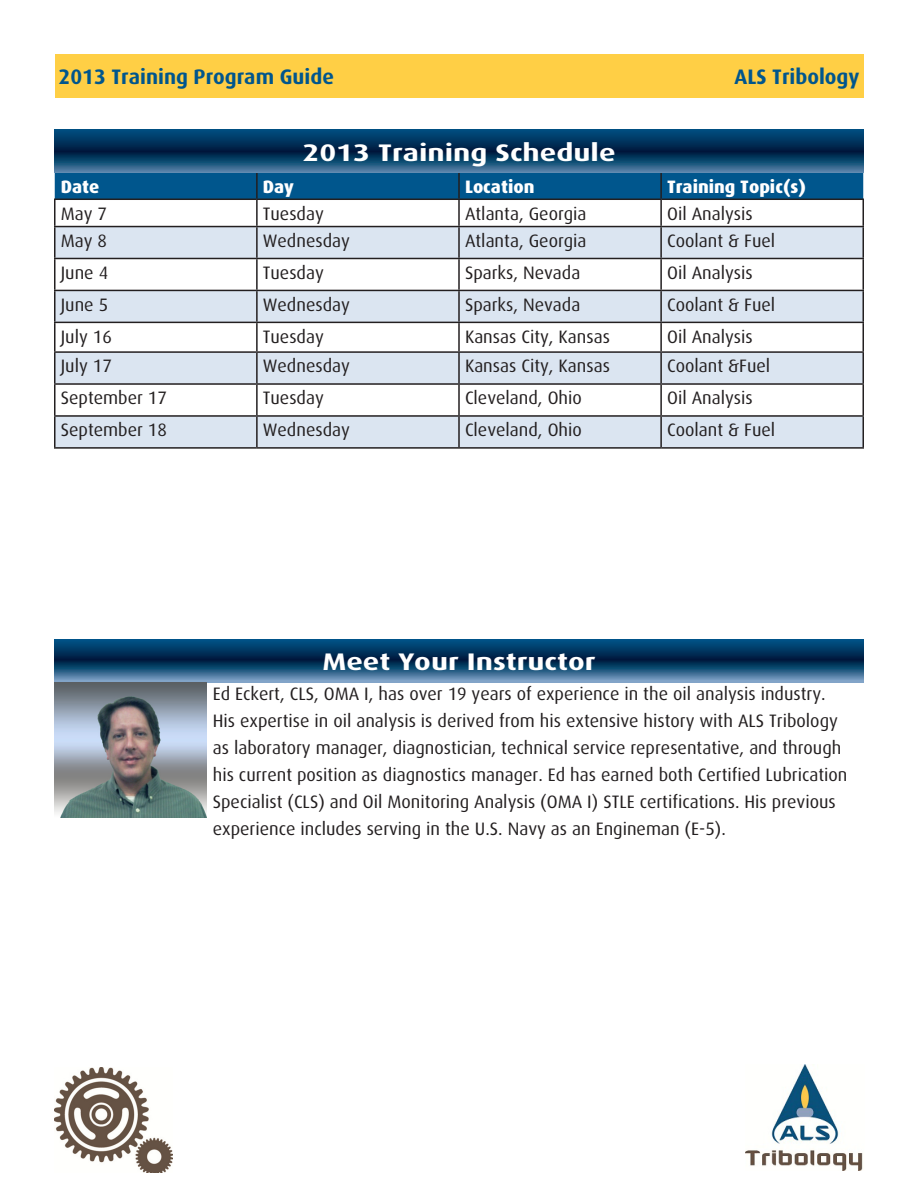
<style>
.page{position:relative;width:918px;height:1188px;background:#fff}
.page>*{position:absolute;margin:0;border:0;box-sizing:border-box;transform-origin:0 0}
.Topic_Headers{font:700 24px "Dax";color:#fff;scale:1.25 1}
.t1{font:700 21px "Dax";color:#00568d}
.General_Text{font:18px/27px "Dax";color:#231f20}
.General_Text-2{font:800 18px "Dax";color:#fff}
</style>
<div class="page">
<div style="left:56px;top:54px;width:808px;height:44px;background:#ffcf45"></div>
<img style="left:745px;top:1065px;width:118px;height:106px">
<img style="left:54px;top:1067px;width:119px;height:106px">
<div style="left:55px;top:173px;width:808px;height:26px;background:#00568d"></div>
<svg style="left:56px;top:227px;width:806px;height:220px;fill:#dbe5f1"></svg>
<hr style="left:256px;top:173px;width:2px;height:26px;background:#231f20">
<hr style="left:458px;top:173px;width:2px;height:26px;background:#231f20">
<hr style="left:660px;top:173px;width:2px;height:26px;background:#231f20">
<hr style="left:54px;top:199px;width:203px;height:1px;background:#231f20">
<hr style="left:54px;top:200px;width:2px;height:26px;background:#231f20">
<hr style="left:257px;top:199px;width:202px;height:1px;background:#231f20">
<hr style="left:256px;top:200px;width:2px;height:26px;background:#231f20">
<hr style="left:459px;top:199px;width:202px;height:1px;background:#231f20">
<hr style="left:458px;top:200px;width:2px;height:26px;background:#231f20">
<hr style="left:661px;top:199px;width:203px;height:1px;background:#231f20">
<hr style="left:660px;top:200px;width:2px;height:26px;background:#231f20">
<hr style="left:862px;top:200px;width:2px;height:26px;background:#231f20">
<hr style="left:54px;top:226px;width:203px;height:1px;background:#231f20">
<hr style="left:54px;top:227px;width:2px;height:31px;background:#231f20">
<hr style="left:257px;top:226px;width:202px;height:1px;background:#231f20">
<hr style="left:256px;top:227px;width:2px;height:31px;background:#231f20">
<hr style="left:459px;top:226px;width:202px;height:1px;background:#231f20">
<hr style="left:458px;top:227px;width:2px;height:31px;background:#231f20">
<hr style="left:661px;top:226px;width:203px;height:1px;background:#231f20">
<hr style="left:660px;top:227px;width:2px;height:31px;background:#231f20">
<hr style="left:862px;top:227px;width:2px;height:31px;background:#231f20">
<hr style="left:54px;top:258px;width:203px;height:1px;background:#231f20">
<hr style="left:54px;top:259px;width:2px;height:31px;background:#231f20">
<hr style="left:257px;top:258px;width:202px;height:1px;background:#231f20">
<hr style="left:256px;top:259px;width:2px;height:31px;background:#231f20">
<hr style="left:459px;top:258px;width:202px;height:1px;background:#231f20">
<hr style="left:458px;top:259px;width:2px;height:31px;background:#231f20">
<hr style="left:661px;top:258px;width:203px;height:1px;background:#231f20">
<hr style="left:660px;top:259px;width:2px;height:31px;background:#231f20">
<hr style="left:862px;top:259px;width:2px;height:31px;background:#231f20">
<hr style="left:54px;top:290px;width:203px;height:1px;background:#231f20">
<hr style="left:54px;top:291px;width:2px;height:31px;background:#231f20">
<hr style="left:257px;top:290px;width:202px;height:1px;background:#231f20">
<hr style="left:256px;top:291px;width:2px;height:31px;background:#231f20">
<hr style="left:459px;top:290px;width:202px;height:1px;background:#231f20">
<hr style="left:458px;top:291px;width:2px;height:31px;background:#231f20">
<hr style="left:661px;top:290px;width:203px;height:1px;background:#231f20">
<hr style="left:660px;top:291px;width:2px;height:31px;background:#231f20">
<hr style="left:862px;top:291px;width:2px;height:31px;background:#231f20">
<hr style="left:54px;top:322px;width:203px;height:1px;background:#231f20">
<hr style="left:54px;top:323px;width:2px;height:28px;background:#231f20">
<hr style="left:257px;top:322px;width:202px;height:1px;background:#231f20">
<hr style="left:256px;top:323px;width:2px;height:28px;background:#231f20">
<hr style="left:459px;top:322px;width:202px;height:1px;background:#231f20">
<hr style="left:458px;top:323px;width:2px;height:28px;background:#231f20">
<hr style="left:661px;top:322px;width:203px;height:1px;background:#231f20">
<hr style="left:660px;top:323px;width:2px;height:28px;background:#231f20">
<hr style="left:862px;top:323px;width:2px;height:28px;background:#231f20">
<hr style="left:54px;top:351px;width:203px;height:2px;background:#231f20">
<hr style="left:54px;top:353px;width:2px;height:30px;background:#231f20">
<hr style="left:257px;top:351px;width:202px;height:2px;background:#231f20">
<hr style="left:256px;top:353px;width:2px;height:30px;background:#231f20">
<hr style="left:459px;top:351px;width:202px;height:2px;background:#231f20">
<hr style="left:458px;top:353px;width:2px;height:30px;background:#231f20">
<hr style="left:661px;top:351px;width:203px;height:2px;background:#231f20">
<hr style="left:660px;top:353px;width:2px;height:30px;background:#231f20">
<hr style="left:862px;top:353px;width:2px;height:30px;background:#231f20">
<hr style="left:54px;top:383px;width:203px;height:2px;background:#231f20">
<hr style="left:54px;top:385px;width:2px;height:30px;background:#231f20">
<hr style="left:257px;top:383px;width:202px;height:2px;background:#231f20">
<hr style="left:256px;top:385px;width:2px;height:30px;background:#231f20">
<hr style="left:459px;top:383px;width:202px;height:2px;background:#231f20">
<hr style="left:458px;top:385px;width:2px;height:30px;background:#231f20">
<hr style="left:661px;top:383px;width:203px;height:2px;background:#231f20">
<hr style="left:660px;top:385px;width:2px;height:30px;background:#231f20">
<hr style="left:862px;top:385px;width:2px;height:30px;background:#231f20">
<hr style="left:54px;top:415px;width:203px;height:2px;background:#231f20">
<hr style="left:54px;top:417px;width:2px;height:30px;background:#231f20">
<hr style="left:257px;top:415px;width:202px;height:2px;background:#231f20">
<hr style="left:256px;top:417px;width:2px;height:30px;background:#231f20">
<hr style="left:459px;top:415px;width:202px;height:2px;background:#231f20">
<hr style="left:458px;top:417px;width:2px;height:30px;background:#231f20">
<hr style="left:661px;top:415px;width:203px;height:2px;background:#231f20">
<hr style="left:660px;top:417px;width:2px;height:30px;background:#231f20">
<hr style="left:862px;top:417px;width:2px;height:30px;background:#231f20">
<hr style="left:54px;top:447px;width:203px;height:2px;background:#231f20">
<hr style="left:257px;top:447px;width:202px;height:2px;background:#231f20">
<hr style="left:459px;top:447px;width:202px;height:2px;background:#231f20">
<hr style="left:661px;top:447px;width:203px;height:2px;background:#231f20">
<svg style="left:54px;top:130px;width:810px;height:43px;background:#0f426a"></svg>
<svg style="left:54px;top:639px;width:810px;height:43px;background:#194c74"></svg>
<img style="left:54px;top:682px;width:152px;height:135px">
<p class="t1" style="left:58px;top:65px;width:277px">2013 Training Program Guide</p>
<p class="t1" style="left:734px;top:65px;width:127px">ALS Tribology</p>
<p class="Topic_Headers" style="left:302px;top:139px;width:252px">2013 Training Schedule</p>
<p class="General_Text-2" style="left:61px;top:177px;width:40px">Date</p>
<p class="General_Text-2" style="left:263px;top:177px;width:33px">Day</p>
<p class="General_Text-2" style="left:465px;top:177px;width:71px">Location</p>
<p class="General_Text-2" style="left:667px;top:177px;width:140px">Training Topic(s)</p>
<p class="General_Text" style="left:61px;top:200px;width:48px">May 7</p>
<p class="General_Text" style="left:263px;top:200px;width:63px">Tuesday</p>
<p class="General_Text" style="left:465px;top:200px;width:123px">Atlanta, Georgia</p>
<p class="General_Text" style="left:667px;top:200px;width:87px">Oil Analysis</p>
<p class="General_Text" style="left:61px;top:227px;width:48px">May 8</p>
<p class="General_Text" style="left:263px;top:227px;width:89px">Wednesday</p>
<p class="General_Text" style="left:465px;top:227px;width:123px">Atlanta, Georgia</p>
<p class="General_Text" style="left:667px;top:227px;width:110px">Coolant &amp; Fuel</p>
<p class="General_Text" style="left:61px;top:259px;width:49px">June 4</p>
<p class="General_Text" style="left:263px;top:259px;width:63px">Tuesday</p>
<p class="General_Text" style="left:465px;top:259px;width:117px">Sparks, Nevada</p>
<p class="General_Text" style="left:667px;top:259px;width:87px">Oil Analysis</p>
<p class="General_Text" style="left:61px;top:291px;width:49px">June 5</p>
<p class="General_Text" style="left:263px;top:291px;width:89px">Wednesday</p>
<p class="General_Text" style="left:465px;top:291px;width:117px">Sparks, Nevada</p>
<p class="General_Text" style="left:667px;top:291px;width:110px">Coolant &amp; Fuel</p>
<p class="General_Text" style="left:61px;top:323px;width:53px">July 16</p>
<p class="General_Text" style="left:263px;top:323px;width:63px">Tuesday</p>
<p class="General_Text" style="left:465px;top:323px;width:147px">Kansas City, Kansas</p>
<p class="General_Text" style="left:667px;top:323px;width:87px">Oil Analysis</p>
<p class="General_Text" style="left:61px;top:353px;width:53px">July 17</p>
<p class="General_Text" style="left:263px;top:353px;width:89px">Wednesday</p>
<p class="General_Text" style="left:465px;top:353px;width:147px">Kansas City, Kansas</p>
<p class="General_Text" style="left:667px;top:353px;width:105px">Coolant &amp;Fuel</p>
<p class="General_Text" style="left:61px;top:385px;width:108px">September 17</p>
<p class="General_Text" style="left:263px;top:385px;width:63px">Tuesday</p>
<p class="General_Text" style="left:465px;top:385px;width:118px">Cleveland, Ohio</p>
<p class="General_Text" style="left:667px;top:385px;width:87px">Oil Analysis</p>
<p class="General_Text" style="left:61px;top:417px;width:108px">September 18</p>
<p class="General_Text" style="left:263px;top:417px;width:89px">Wednesday</p>
<p class="General_Text" style="left:465px;top:417px;width:118px">Cleveland, Ohio</p>
<p class="General_Text" style="left:667px;top:417px;width:110px">Coolant &amp; Fuel</p>
<p class="Topic_Headers" style="left:322px;top:648px;width:220px">Meet Your Instructor</p>
<p class="General_Text" style="left:213px;top:681px;width:636px">Ed Eckert, CLS, OMA I, has over 19 years of experience in the oil analysis industry.<br>His expertise in oil analysis is derived from his extensive history with ALS Tribology as laboratory manager, diagnostician, technical service representative, and through his current position as diagnostics manager. Ed has earned both Certified Lubrication Specialist (CLS) and Oil Monitoring Analysis (OMA I) STLE certifications. His previous experience includes serving in the U.S. Navy as an Engineman (E-5).</p>
</div>
